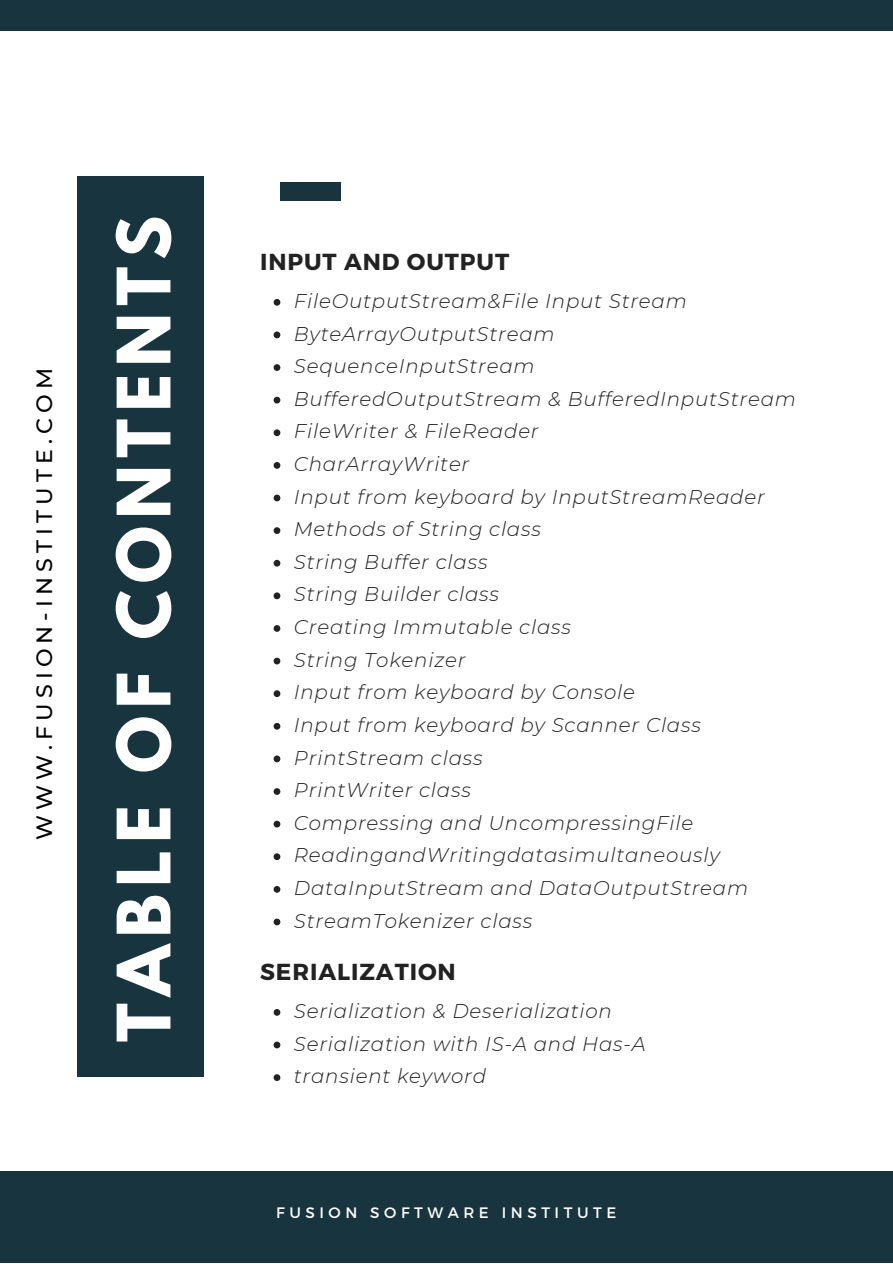
<style>
.page{position:relative;width:893px;height:1264px;background:#fff}
.page>*{position:absolute;margin:0;border:0;box-sizing:border-box;transform-origin:0 0}
.t1{font:700 65.25px "League Spartan";letter-spacing:.11em;color:#fff}
.t2{font:700 23.1px "Montserrat";letter-spacing:.04em;color:#222}
.t3{font:500 22.2px "Montserrat";letter-spacing:.23em;color:#000}
.t4{font:italic 300 19.8px/32.5px "Montserrat";letter-spacing:.04em;color:#222}
.t5{font:15.15px "Montserrat";letter-spacing:.3em;color:#fff}
</style>
<div class="page">
<div style="left:78px;top:176px;width:126px;height:900px;background:#18343f"></div>
<div style="left:0;top:1171px;width:892px;height:91px;background:#18343f"></div>
<div style="left:0;top:0;width:892px;height:30px;background:#18343f"></div>
<div style="left:279px;top:182px;width:61px;height:18px;background:#18343f"></div>
<svg style="left:273px;top:299px;width:7px;height:7px"></svg>
<svg style="left:273px;top:331px;width:7px;height:7px"></svg>
<svg style="left:273px;top:364px;width:7px;height:7px"></svg>
<svg style="left:273px;top:397px;width:7px;height:6px"></svg>
<svg style="left:273px;top:429px;width:7px;height:7px"></svg>
<svg style="left:273px;top:462px;width:7px;height:7px"></svg>
<svg style="left:273px;top:494px;width:7px;height:7px"></svg>
<svg style="left:273px;top:527px;width:7px;height:7px"></svg>
<svg style="left:273px;top:560px;width:7px;height:6px"></svg>
<svg style="left:273px;top:592px;width:7px;height:7px"></svg>
<svg style="left:273px;top:625px;width:7px;height:7px"></svg>
<svg style="left:273px;top:657px;width:7px;height:7px"></svg>
<svg style="left:273px;top:690px;width:7px;height:7px"></svg>
<svg style="left:273px;top:723px;width:7px;height:6px"></svg>
<svg style="left:273px;top:755px;width:7px;height:7px"></svg>
<svg style="left:273px;top:788px;width:7px;height:7px"></svg>
<svg style="left:273px;top:820px;width:7px;height:7px"></svg>
<svg style="left:273px;top:853px;width:7px;height:7px"></svg>
<svg style="left:273px;top:886px;width:7px;height:6px"></svg>
<svg style="left:273px;top:918px;width:7px;height:7px"></svg>
<svg style="left:273px;top:1009px;width:7px;height:6px"></svg>
<svg style="left:273px;top:1041px;width:7px;height:7px"></svg>
<svg style="left:273px;top:1074px;width:7px;height:6px"></svg>
<p class="t3" style="left:31px;top:840px;width:474px;rotate:-90deg">WWW.FUSION-INSTITUTE.COM</p>
<h1 class="t1" style="left:112px;top:1042px;width:827px;rotate:-90deg">TABLE OF CONTENTS</h1>
<p class="t2" style="left:260px;top:247px;width:250px">INPUT AND OUTPUT</p>
<p class="t4" style="left:294px;top:284px;width:503px">FileOutputStream&amp;File Input Stream<br>ByteArrayOutputStream<br>SequenceInputStream<br>BufferedOutputStream &amp; BufferedInputStream<br>FileWriter &amp; FileReader<br>CharArrayWriter<br>Input from keyboard by InputStreamReader<br>Methods of String class<br>String Buffer class<br>String Builder class<br>Creating Immutable class<br>String Tokenizer<br>Input from keyboard by Console<br>Input from keyboard by Scanner Class<br>PrintStream class<br>PrintWriter class<br>Compressing and UncompressingFile<br>ReadingandWritingdatasimultaneously<br>DataInputStream and DataOutputStream<br>StreamTokenizer class</p>
<p class="t2" style="left:260px;top:957px;width:197px">SERIALIZATION</p>
<p class="t4" style="left:294px;top:994px;width:353px">Serialization &amp; Deserialization<br>Serialization with IS-A and Has-A transient keyword</p>
<p class="t5" style="left:276px;top:1203px;width:341px">FUSION SOFTWARE INSTITUTE</p>
</div>
